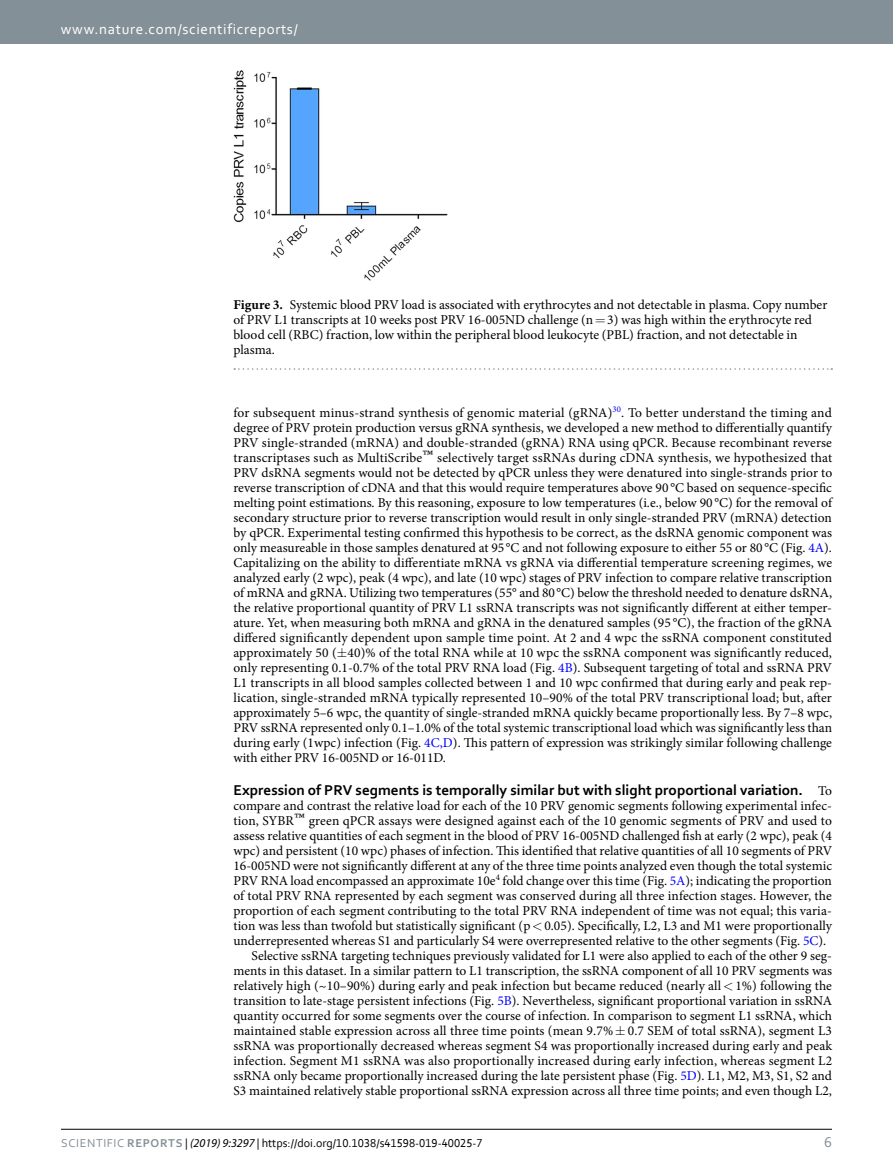
<style>
.page{position:relative;width:893px;height:1174px;background:#fff}
.page>*{position:absolute;margin:0;border:0;box-sizing:border-box;transform-origin:0 0}
.t1{font:15px "Corbel Bold 2";letter-spacing:.005em;color:#000}
.t2{font:15px "Corbel 2";letter-spacing:.045em;color:#fff}
.t3{font:15px "Corbel 2";color:#839097}
.t4{font:13.5px/15px "Minion Pro";color:#000;text-align:justify}
.t5{font:12px "Corbel";color:#000}
.s1{font-weight:700}
.s2{font-size:24px}
.s3{color:#00f}
.s4{font-family:"Minion Pro";font-size:13.5px}
.s5{font-family:"Corbel 2";color:#839097}
.s6{font-family:"Corbel Bold 2";color:#839097}
.s7{font-family:"Corbel 2"}
.s8{font-family:"Myriad Pro";font-style:italic}
</style>
<div class="page">
<hr style="left:61px;top:1129px;width:771px;height:1px;background:#000">
<div style="left:0;top:0;width:893px;height:43px;background:#839097"></div>
<img style="left:233px;top:70px;width:215px;height:211px">
<svg style="left:234px;top:368px;width:598px;height:2px"></svg>
<p class="t2" style="left:61px;top:19px;width:238px">www.nature.com/scientificreports/</p>
<p class="t4" style="left:233px;top:297px;width:595px;text-align:left"><span class="s1">Figure 3.</span> Systemic blood PRV load is associated with erythrocytes and not detectable in plasma. Copy number of PRV L1 transcripts at 10 weeks post PRV 16-005ND challenge (n 3) was high within the erythrocyte red blood cell (RBC) fraction, low within the peripheral blood leukocyte (PBL) fraction, and not detectable in plasma.</p>
<p class="t4" style="left:233px;top:405px;width:600px">for subsequent minus-strand synthesis of genomic material (gRNA)<sup>30</sup>. To better understand the timing and degree of PRV protein production versus gRNA synthesis, we developed a new method to differentially quantify PRV single-stranded (mRNA) and double-stranded (gRNA) RNA using qPCR. Because recombinant reverse transcriptases such as MultiScribe<span class="s2">™</span> selectively target ssRNAs during cDNA synthesis, we hypothesized that PRV dsRNA segments would not be detected by qPCR unless they were denatured into single-strands prior to reverse transcription of cDNA and that this would require temperatures above 90 °C based on sequence-specific melting point estimations. By this reasoning, exposure to low temperatures (i.e., below 90 °C) for the removal of secondary structure prior to reverse transcription would result in only single-stranded PRV (mRNA) detection by qPCR. Experimental testing confirmed this hypothesis to be correct, as the dsRNA genomic component was only measureable in those samples denatured at 95 °C and not following exposure to either 55 or 80 °C (Fig. <span class="s3">4A</span>).<br>Capitalizing on the ability to differentiate mRNA vs gRNA via differential temperature screening regimes, we analyzed early (2 wpc), peak (4 wpc), and late (10 wpc) stages of PRV infection to compare relative transcription of mRNA and gRNA. Utilizing two temperatures (55° and 80°C) below the threshold needed to denature dsRNA, the relative proportional quantity of PRV L1 ssRNA transcripts was not significantly different at either temper&shy;ature. Yet, when measuring both mRNA and gRNA in the denatured samples (95 °C), the fraction of the gRNA differed significantly dependent upon sample time point. At 2 and 4 wpc the ssRNA component constituted approximately 50 ( 40)% of the total RNA while at 10 wpc the ssRNA component was significantly reduced, only representing 0.1-0.7% of the total PRV RNA load (Fig. <span class="s3">4B</span>). Subsequent targeting of total and ssRNA PRV L1 transcripts in all blood samples collected between 1 and 10 wpc confirmed that during early and peak rep&shy;lication, single-stranded mRNA typically represented 10–90% of the total PRV transcriptional load; but, after approximately 5–6 wpc, the quantity of single-stranded mRNA quickly became proportionally less. By 7–8 wpc, PRV ssRNA represented only 0.1–1.0% of the total systemic transcriptional load which was significantly less than during early (1wpc) infection (Fig. <span class="s3">4C,D</span>). This pattern of expression was strikingly similar following challenge with either PRV 16-005ND or 16-011D.</p>
<p class="t1" style="left:233px;top:780px;width:600px">Expression of PRV segments is temporally similar but with slight proportional variation. <span class="s4">To</span></p>
<p class="t4" style="left:233px;top:798px;width:600px">compare and contrast the relative load for each of the 10 PRV genomic segments following experimental infec-</p>
<p class="t4" style="left:233px;top:813px;width:600px">tion, SYBR<span class="s2">™</span> green qPCR assays were designed against each of the 10 genomic segments of PRV and used to</p>
<p class="t4" style="left:233px;top:828px;width:600px">assess relative quantities of each segment in the blood of PRV 16-005ND challenged fish at early (2 wpc), peak (4</p>
<p class="t4" style="left:233px;top:843px;width:600px">wpc) and persistent (10 wpc) phases of infection. This identified that relative quantities of all 10 segments of PRV</p>
<p class="t4" style="left:233px;top:858px;width:600px">16-005ND were not significantly different at any of the three time points analyzed even though the total systemic</p>
<p class="t4" style="left:233px;top:873px;width:600px">PRV RNA load encompassed an approximate 10e<sup>4</sup> fold change over this time (Fig. <span class="s3">5A</span>); indicating the proportion</p>
<p class="t4" style="left:233px;top:888px;width:600px">of total PRV RNA represented by each segment was conserved during all three infection stages. However, the</p>
<p class="t4" style="left:233px;top:903px;width:600px">proportion of each segment contributing to the total PRV RNA independent of time was not equal; this varia-</p>
<p class="t4" style="left:233px;top:918px;width:600px">tion was less than twofold but statistically significant (p 0.05). Specifically, L2, L3 and M1 were proportionally</p>
<p class="t4" style="left:233px;top:933px;width:594px">underrepresented whereas S1 and particularly S4 were overrepresented relative to the other segments (Fig. <span class="s3">5C</span>).</p>
<p class="t4" style="left:251px;top:948px;width:582px">Selective ssRNA targeting techniques previously validated for L1 were also applied to each of the other 9 seg-</p>
<p class="t4" style="left:233px;top:963px;width:600px">ments in this dataset. In a similar pattern to L1 transcription, the ssRNA component of all 10 PRV segments was</p>
<p class="t4" style="left:233px;top:978px;width:600px">relatively high (~10–90%) during early and peak infection but became reduced (nearly all 1%) following the</p>
<p class="t4" style="left:233px;top:993px;width:600px">transition to late-stage persistent infections (Fig. <span class="s3">5B</span>). Nevertheless, significant proportional variation in ssRNA</p>
<p class="t4" style="left:233px;top:1008px;width:600px">quantity occurred for some segments over the course of infection. In comparison to segment L1 ssRNA, which</p>
<p class="t4" style="left:233px;top:1023px;width:600px">maintained stable expression across all three time points (mean 9.7% 0.7 SEM of total ssRNA), segment L3</p>
<p class="t4" style="left:233px;top:1038px;width:600px">ssRNA was proportionally decreased whereas segment S4 was proportionally increased during early and peak</p>
<p class="t4" style="left:233px;top:1053px;width:600px">infection. Segment M1 ssRNA was also proportionally increased during early infection, whereas segment L2</p>
<p class="t4" style="left:233px;top:1068px;width:600px">ssRNA only became proportionally increased during the late persistent phase (Fig. <span class="s3">5D</span>). L1, M2, M3, S1, S2 and</p>
<p class="t4" style="left:233px;top:1083px;width:600px">S3 maintained relatively stable proportional ssRNA expression across all three time points; and even though L2,</p>
<p class="t5" style="left:61px;top:1135px;width:423px"><span class="s5">Scientific</span> <span class="s6">Reports</span> <span class="s7">|</span> <span class="s8">(2019) 9:3297</span> <span class="s7">|</span> https://doi.org/10.1038/s41598-019-40025-7</p>
<p class="t3" style="left:824px;top:1132px;width:9px">6</p>
</div>
